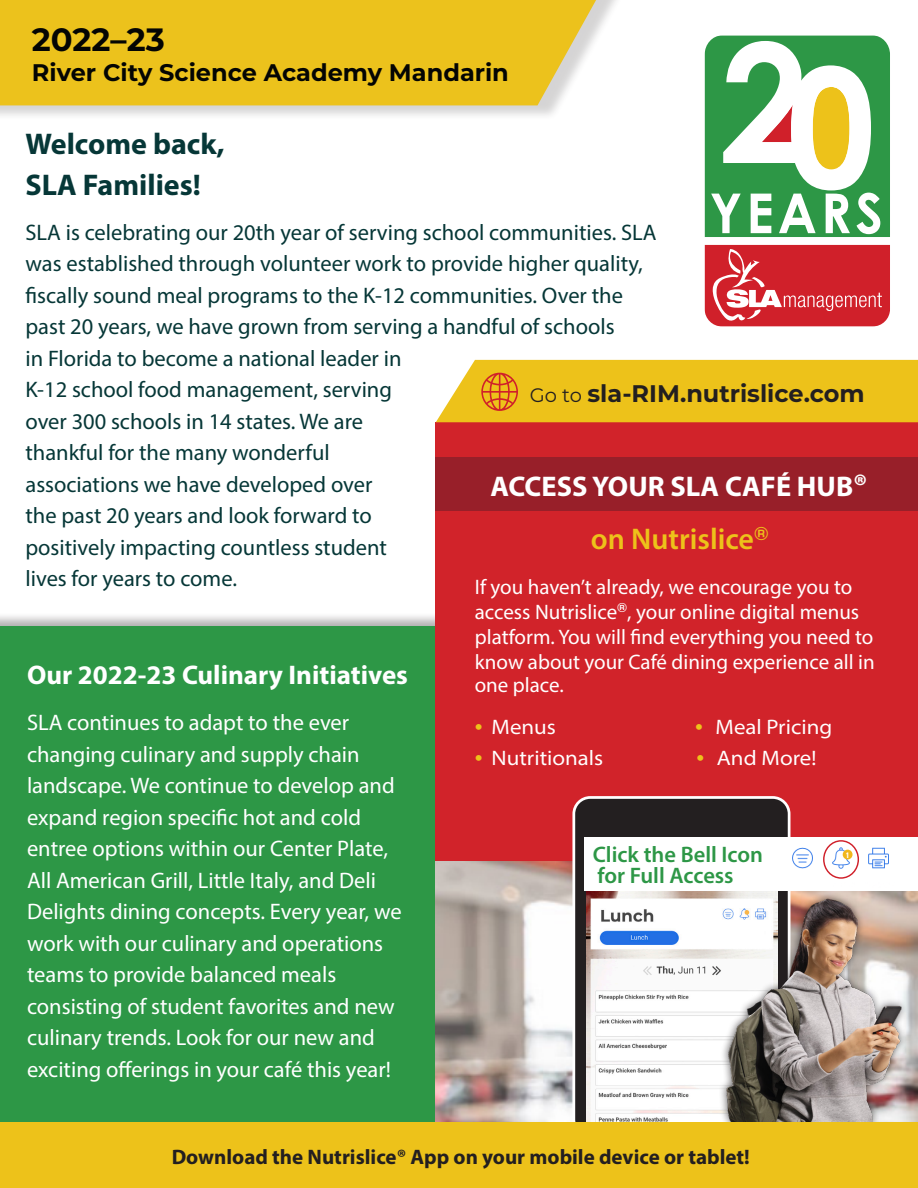
<style>
.page{position:relative;width:918px;height:1188px;background:#fff}
.page>*{position:absolute;margin:0;border:0;box-sizing:border-box;transform-origin:0 0}
.t1{font:700 55.05px "Century Gothic";letter-spacing:.075em;color:#fff;scale:.96 1}
.t2{font:700 32.25px "Montserrat";color:#040503}
.t3{font:700 30px "Myriad Pro";color:#063737}
.t4{font:600 30px "Myriad Pro";color:#edc21a}
.t5{font:700 28.5px "Myriad Pro";color:#fff}
.t6{font:700 27px "Myriad Pro";color:#fff}
.t7{font:700 24px "Montserrat";color:#040503}
.t8{font:700 24px "Montserrat";color:#231f20}
.t9{font:22.5px/31.5px "Myriad Pro";color:#063737}
.t10{font:22.5px/31.5px "Myriad Pro";color:#fff}
.t11{font:600 22.5px/21px "Myriad Pro";color:#2d9746}
.t12{font:21px/25.2px "Myriad Pro";color:#fff}
.t13{font:700 21px "Myriad Pro";color:#231f20}
.t14{font:semi-expanded 21px "Myriad Pro";color:#fff}
.t15{font:7.95px "Market Fresh Bold All Caps";color:#fff}
.s1{font-weight:400;font-size:19.5px}
.s2{font-size:31.5px}
.s3{font-size:27px;color:#edc21a}
</style>
<div class="page">
<div style="left:0;top:612px;width:458px;height:513px;background:#231f20;opacity:.35"></div>
<div style="left:0;top:626px;width:436px;height:497px;background:#2d9746"></div>
<div style="left:0;top:0;width:639px;height:122px;background:#231f20;opacity:.19"></div>
<div style="left:0;top:0;width:596px;height:105px;background:#ecc21c"></div>
<img style="left:436px;top:861px;width:482px;height:262px">
<div style="left:436px;top:422px;width:482px;height:439px;background:#d1232a"></div>
<div style="left:574px;top:797px;width:215px;height:339px;background:#231f20;border-radius:16px"></div>
<div style="left:572px;top:796px;width:218px;height:341px;border:3px solid #fff;border-radius:16px"></div>
<img style="left:587px;top:890px;width:191px;height:233px">
<div style="left:436px;top:360px;width:482px;height:62px;background:#edc21a"></div>
<div style="left:436px;top:458px;width:482px;height:53px;background:#981f29"></div>
<div style="left:585px;top:837px;width:333px;height:53px;background:#fff"></div>
<img style="left:717px;top:895px;width:200px;height:228px">
<div style="left:0;top:1123px;width:918px;height:65px;background:#edc21a"></div>
<img style="left:792px;top:847px;width:21px;height:22px">
<img style="left:868px;top:847px;width:21px;height:22px">
<img style="left:828px;top:840px;width:26px;height:39px">
<div style="left:823px;top:840px;width:36px;height:39px;border:1px solid #d0202a;border-radius:50%"></div>
<div style="left:843px;top:850px;width:10px;height:9px;background:#f1b71b;border-radius:50%"></div>
<svg style="left:705px;top:36px;width:185px;height:290px"></svg>
<div style="left:700px;top:31px;width:195px;height:300px;border:4px solid #fff;border-radius:18px"></div>
<p class="t2" style="left:32px;top:17px;width:134px">2022–23</p>
<p class="t7" style="left:32px;top:56px;width:478px">River City Science Academy Mandarin</p>
<p class="t3" style="left:26px;top:125px;width:201px">Welcome back,</p>
<p class="t3" style="left:26px;top:165px;width:177px">SLA Families!</p>
<p class="t9" style="left:26px;top:216px;width:633px">SLA is celebrating our 20th year of serving school communities. SLA was established through volunteer work to provide higher quality, fiscally sound meal programs to the K-12 communities. Over the past 20 years, we have grown from serving a handful of schools</p>
<p class="t9" style="left:26px;top:342px;width:377px">in Florida to become a national leader in<br>K-12 school food management, serving</p>
<p class="t9" style="left:26px;top:405px;width:348px">over 300 schools in 14 states. We are thankful for the many wonderful associations we have developed over</p>
<p class="t9" style="left:26px;top:500px;width:363px">the past 20 years and look forward to positively impacting countless student</p>
<p class="t9" style="left:26px;top:563px;width:213px">lives for years to come.</p>
<p class="t1" style="left:710px;top:171px;width:182px">YEARS</p>
<p class="t8" style="left:530px;top:376px;width:336px"><span class="s1">Go to</span> sla-RIM.nutrislice.com</p>
<p class="t5" style="left:490px;top:467px;width:379px">ACCESS YOUR SLA CAFÉ HUB<span class="s2">®</span></p>
<p class="t4" style="left:591px;top:520px;width:179px">on Nutrislice<sup>®</sup></p>
<p class="t12" style="left:475px;top:574px;width:401px">If you haven’t already, we encourage you to access Nutrislice<sup>®</sup>, your online digital menus platform. You will find everything you need to know about your Café dining experience all in</p>
<p class="t12" style="left:475px;top:672px;width:91px">one place.</p>
<p class="t14" style="left:475px;top:713px;width:83px"><span class="s3">•</span> Menus</p>
<p class="t14" style="left:695px;top:713px;width:139px"><span class="s3">•</span> Meal Pricing</p>
<p class="t14" style="left:475px;top:745px;width:130px"><span class="s3">•</span> Nutritionals</p>
<p class="t14" style="left:697px;top:745px;width:121px"><span class="s3">•</span> And More!</p>
<p class="t6" style="left:27px;top:657px;width:383px">Our 2022-23 Culinary Initiatives</p>
<p class="t10" style="left:27px;top:707px;width:376px">SLA continues to adapt to the ever changing culinary and supply chain landscape. We continue to develop and expand region specific hot and cold entree options within our Center Plate, All American Grill, Little Italy, and Deli Delights dining concepts. Every year, we work with our culinary and operations teams to provide balanced meals consisting of student favorites and new culinary trends. Look for our new and exciting offerings in your café this year!</p>
<p class="t11" style="left:593px;top:843px;width:172px">Click the Bell Icon for Full Access</p>
<p class="t15" style="left:846px;top:849px;width:4px">1</p>
<p class="t13" style="left:172px;top:1143px;width:580px">Download the Nutrislice® App on your mobile device or tablet!</p>
</div>
